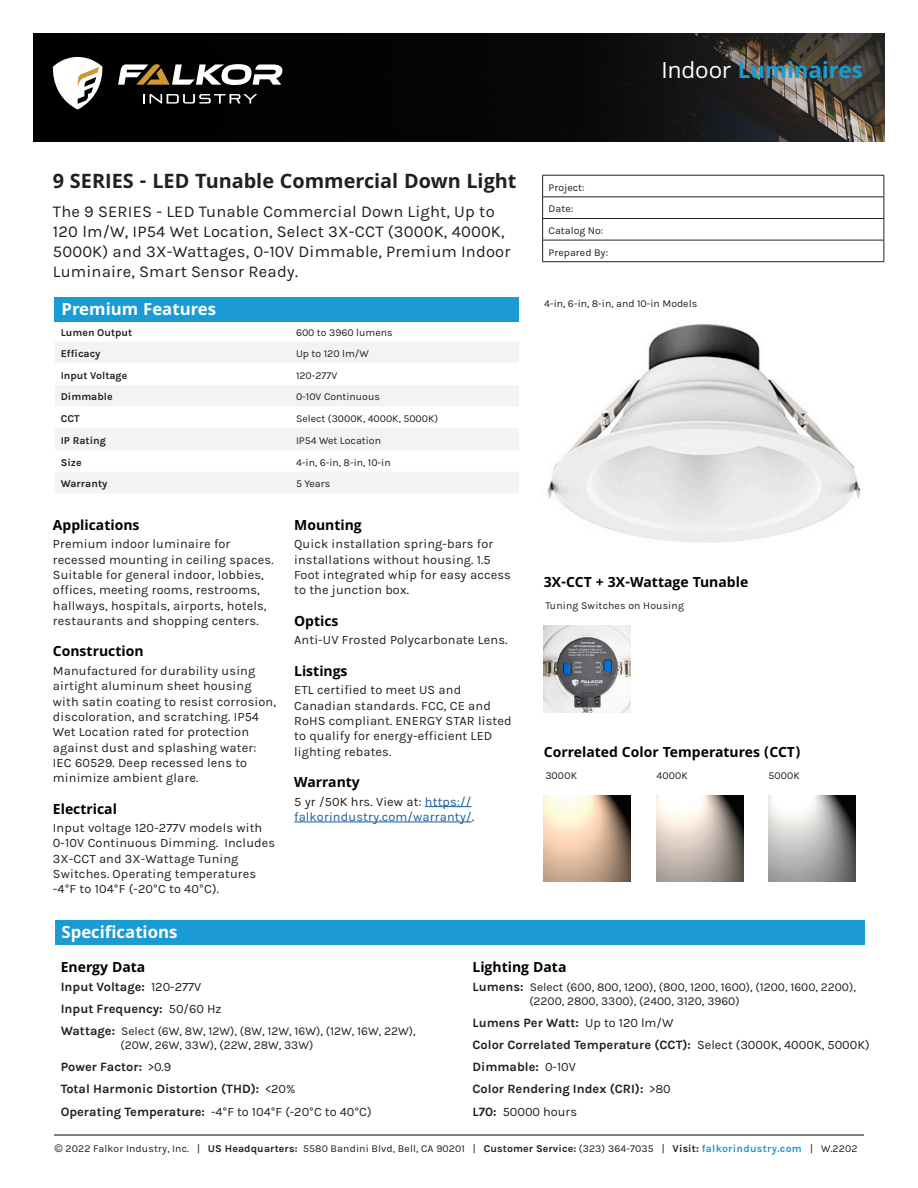
<style>
.page{position:relative;width:918px;height:1188px;background:#fff}
.page>*{position:absolute;margin:0;border:0;box-sizing:border-box;transform-origin:0 0}
.t1{font:700 24px "Khula";color:#1b9bd3}
.FI-Title{font:700 21.3px "Khula";color:#231f20}
.FI-Title_Bar{font:700 18px "Khula";color:#fff}
.FI-Subtitle{font:16.5px/19.8px "Karla";letter-spacing:.01em;color:#231f20}
.FI-Header{font:700 15px "Khula";color:#000}
.FI-Normal_P{font:12.75px/15.3px "Karla";letter-spacing:.01em;color:#231f20}
.FI-Non-Bullets{font:700 12.75px "Karla";color:#231f20}
.FI-Normal_P-2{font:12.75px/15.3px "Karla";letter-spacing:.01em;color:#175d9e}
.FI-Non-Bullets-2{font:12.75px "Karla";color:#231f20}
.FI-Non-Bullets-3{font:12px/14.4px "Karla";color:#231f20}
.Captions{font:10.5px "Karla";color:#231f20}
.t2{font:700 10.5px "Karla";color:#231f20}
.FI-Tags{font:10.5px "Karla";letter-spacing:.01em;color:#231f20}
.s1{font-weight:400;color:#fff}
.s2{font-family:"Arial Narrow";font-size:12px}
.s3{color:#231f20}
.s4{font-weight:400}
.s5{font-weight:700;font-size:12.75px}
.s6{font-family:"Arial Narrow";font-weight:400;font-size:12px}
.s7{font-weight:700}
.s8{font-family:"Arial"}
.s9{font-weight:700;color:#1e97cd}
</style>
<div class="page">
<hr style="left:54px;top:1135px;width:810px;height:1px;background:#000">
<img style="left:542px;top:215px;width:342px;height:436px">
<img style="left:34px;top:34px;width:850px;height:108px">
<hr style="left:542px;top:175px;width:342px;height:1px;background:#231f20">
<hr style="left:542px;top:196px;width:342px;height:1px;background:#231f20">
<hr style="left:542px;top:218px;width:342px;height:1px;background:#231f20">
<hr style="left:542px;top:240px;width:342px;height:1px;background:#231f20">
<svg style="left:542px;top:176px;width:1px;height:85px"></svg>
<svg style="left:884px;top:176px;width:1px;height:85px"></svg>
<hr style="left:542px;top:261px;width:342px;height:1px;background:#231f20">
<svg style="left:55px;top:342px;width:464px;height:151px;fill:#f1f3f4"></svg>
<div style="left:55px;top:297px;width:464px;height:25px;background:#1b9bd3"></div>
<svg style="left:53px;top:57px;width:50px;height:53px"></svg>
<svg style="left:143px;top:94px;width:114px;height:10px"></svg>
<svg style="left:118px;top:64px;width:164px;height:21px"></svg>
<hr style="left:425px;top:806px;width:46px;height:1px;background:#175d9e">
<hr style="left:294px;top:822px;width:178px;height:1px;background:#175d9e">
<div style="left:55px;top:920px;width:810px;height:25px;background:#1b9bd3"></div>
<img style="left:657px;top:795px;width:86px;height:87px">
<img style="left:769px;top:795px;width:86px;height:87px">
<img style="left:544px;top:795px;width:87px;height:87px">
<img style="left:544px;top:626px;width:87px;height:86px">
<p class="t1" style="left:662px;top:59px;width:203px"><span class="s1">Indoor</span> Luminaires</p>
<p class="FI-Title" style="left:53px;top:171px;width:465px">9 SERIES - LED Tunable Commercial Down Light</p>
<p class="FI-Subtitle" style="left:53px;top:202px;width:459px">The 9 SERIES - LED Tunable Commercial Down Light, Up to 120 lm/W, IP54 Wet Location, Select 3X-CCT (3000K, 4000K, 5000K) and 3X-Wattages, 0-10V Dimmable, Premium Indoor Luminaire, Smart Sensor Ready.</p>
<p class="FI-Title_Bar" style="left:62px;top:301px;width:156px">Premium Features</p>
<p class="t2" style="left:61px;top:326px;width:73px">Lumen Output</p>
<p class="Captions" style="left:296px;top:326px;width:98px">600 to 3960 lumens</p>
<p class="t2" style="left:61px;top:348px;width:41px">Efficacy</p>
<p class="Captions" style="left:296px;top:348px;width:74px">Up to 120 lm/W</p>
<p class="t2" style="left:61px;top:369px;width:68px">Input Voltage</p>
<p class="Captions" style="left:296px;top:370px;width:43px">120-277V</p>
<p class="t2" style="left:61px;top:391px;width:53px">Dimmable</p>
<p class="Captions" style="left:296px;top:391px;width:85px">0-10V Continuous</p>
<p class="t2" style="left:61px;top:413px;width:20px">CCT</p>
<p class="Captions" style="left:296px;top:413px;width:144px">Select (3000K, 4000K, 5000K)</p>
<p class="t2" style="left:61px;top:435px;width:47px">IP Rating</p>
<p class="Captions" style="left:296px;top:435px;width:87px">IP54 Wet Location</p>
<p class="t2" style="left:61px;top:456px;width:22px">Size</p>
<p class="Captions" style="left:296px;top:456px;width:96px">4-in, 6-in, 8-in, 10-in</p>
<p class="t2" style="left:61px;top:478px;width:48px">Warranty</p>
<p class="Captions" style="left:296px;top:478px;width:36px">5 Years</p>
<p class="FI-Header" style="left:53px;top:518px;width:88px">Applications</p>
<p class="FI-Normal_P" style="left:53px;top:537px;width:222px">Premium indoor luminaire for recessed mounting in ceiling spaces.<br>Suitable for general indoor, lobbies, offices, meeting rooms, restrooms, hallways, hospitals, airports, hotels, restaurants and shopping centers.</p>
<p class="FI-Header" style="left:53px;top:645px;width:92px">Construction</p>
<p class="FI-Normal_P" style="left:53px;top:663px;width:225px">Manufactured for durability using airtight aluminum sheet housing with satin coating to resist corrosion, discoloration, and scratching. IP54<br>Wet Location rated for protection against dust and splashing water:<br>IEC 60529. Deep recessed lens to minimize ambient glare.</p>
<p class="FI-Header" style="left:53px;top:802px;width:66px">Electrical</p>
<p class="FI-Normal_P" style="left:53px;top:820px;width:224px">Input voltage 120-277V models with 0-10V Continuous Dimming. Includes 3X-CCT and 3X-Wattage Tuning Switches. Operating temperatures -4<span class="s2">°</span>F to 104<span class="s2">°</span>F (-20<span class="s2">°</span>C to 40<span class="s2">°</span>C).</p>
<p class="FI-Title_Bar" style="left:62px;top:924px;width:117px">Specifications</p>
<p class="FI-Header" style="left:294px;top:518px;width:69px">Mounting</p>
<p class="FI-Normal_P" style="left:294px;top:537px;width:218px">Quick installation spring-bars for installations without housing. 1.5<br>Foot integrated whip for easy access to the junction box.</p>
<p class="FI-Header" style="left:294px;top:614px;width:46px">Optics</p>
<p class="FI-Normal_P" style="left:294px;top:633px;width:215px">Anti-UV Frosted Polycarbonate Lens.</p>
<p class="FI-Header" style="left:294px;top:664px;width:55px">Listings</p>
<p class="FI-Normal_P" style="left:294px;top:683px;width:219px">ETL certified to meet US and<br>Canadian standards. FCC, CE and<br>RoHS compliant. ENERGY STAR listed to qualify for energy-efficient LED lighting rebates.</p>
<p class="FI-Header" style="left:294px;top:775px;width:67px">Warranty</p>
<p class="FI-Normal_P-2" style="left:294px;top:794px;width:181px"><span class="s3">5 yr /50K hrs. View at:</span> https:// falkorindustry.com/warranty/<span class="s3">.</span></p>
<p class="Captions" style="left:549px;top:182px;width:38px">Project:</p>
<p class="Captions" style="left:549px;top:203px;width:26px">Date:</p>
<p class="Captions" style="left:549px;top:225px;width:56px">Catalog No:</p>
<p class="Captions" style="left:549px;top:246px;width:61px">Prepared By:</p>
<p class="Captions" style="left:544px;top:298px;width:154px">4-in, 6-in, 8-in, and 10-in Models</p>
<p class="FI-Header" style="left:544px;top:576px;width:206px">3X-CCT + 3X-Wattage Tunable</p>
<p class="FI-Tags" style="left:545px;top:600px;width:140px">Tuning Switches on Housing</p>
<p class="FI-Header" style="left:544px;top:745px;width:258px">Correlated Color Temperatures (CCT)</p>
<p class="FI-Tags" style="left:545px;top:770px;width:33px">3000K</p>
<p class="FI-Tags" style="left:657px;top:770px;width:33px">4000K</p>
<p class="FI-Tags" style="left:768px;top:770px;width:33px">5000K</p>
<p class="FI-Header" style="left:61px;top:961px;width:86px">Energy Data</p>
<p class="FI-Non-Bullets" style="left:61px;top:979px;width:142px">Input Voltage: <span class="s4">120-277V</span></p>
<p class="FI-Non-Bullets" style="left:61px;top:1001px;width:162px">Input Frequency: <span class="s4">50/60 Hz</span></p>
<p class="FI-Non-Bullets-3" style="left:120px;top:1024px;width:297px;text-indent:-60px"><span class="s5">Wattage:</span> Select (6W, 8W, 12W), (8W, 12W, 16W), (12W, 16W, 22W), (20W, 26W, 33W), (22W, 28W, 33W)</p>
<p class="FI-Non-Bullets" style="left:61px;top:1060px;width:112px">Power Factor: <span class="s4">&gt;0.9</span></p>
<p class="FI-Non-Bullets" style="left:61px;top:1082px;width:236px">Total Harmonic Distortion (THD): <span class="s4">&lt;20%</span></p>
<p class="FI-Non-Bullets" style="left:61px;top:1104px;width:312px">Operating Temperature: <span class="s4">-4</span><span class="s6">°</span><span class="s4">F to 104</span><span class="s6">°</span><span class="s4">F (-20</span><span class="s6">°</span><span class="s4">C to 40</span><span class="s6">°</span><span class="s4">C)</span></p>
<p class="FI-Header" style="left:472px;top:961px;width:95px">Lighting Data</p>
<p class="FI-Non-Bullets-3" style="left:529px;top:980px;width:328px;text-indent:-57px"><span class="s5">Lumens:</span> Select (600, 800, 1200), (800, 1200, 1600), (1200, 1600, 2200), (2200, 2800, 3300), (2400, 3120, 3960)</p>
<p class="FI-Non-Bullets" style="left:472px;top:1016px;width:202px">Lumens Per Watt: <span class="s4">Up to 120 lm/W</span></p>
<p class="FI-Non-Bullets" style="left:472px;top:1038px;width:399px">Color Correlated Temperature (CCT): <span class="s4">Select (3000K, 4000K, 5000K)</span></p>
<p class="FI-Non-Bullets" style="left:472px;top:1060px;width:105px">Dimmable: <span class="s4">0-10V</span></p>
<p class="FI-Non-Bullets" style="left:472px;top:1082px;width:200px">Color Rendering Index (CRI): <span class="s4">&gt;80</span></p>
<p class="FI-Non-Bullets-2" style="left:472px;top:1104px;width:106px"><span class="s7">L70:</span> 50000 hours</p>
<p class="Captions" style="left:55px;top:1142px;width:804px"><span class="s8">©</span> 2022 Falkor Industry, Inc. | <span class="s7">US Headquarters:</span> 5580 Bandini Blvd, Bell, CA 90201 | <span class="s7">Customer Service:</span> (323) 364-7035 | <span class="s7">Visit:</span> <span class="s9">falkorindustry.com</span> | W.2202</p>
</div>
